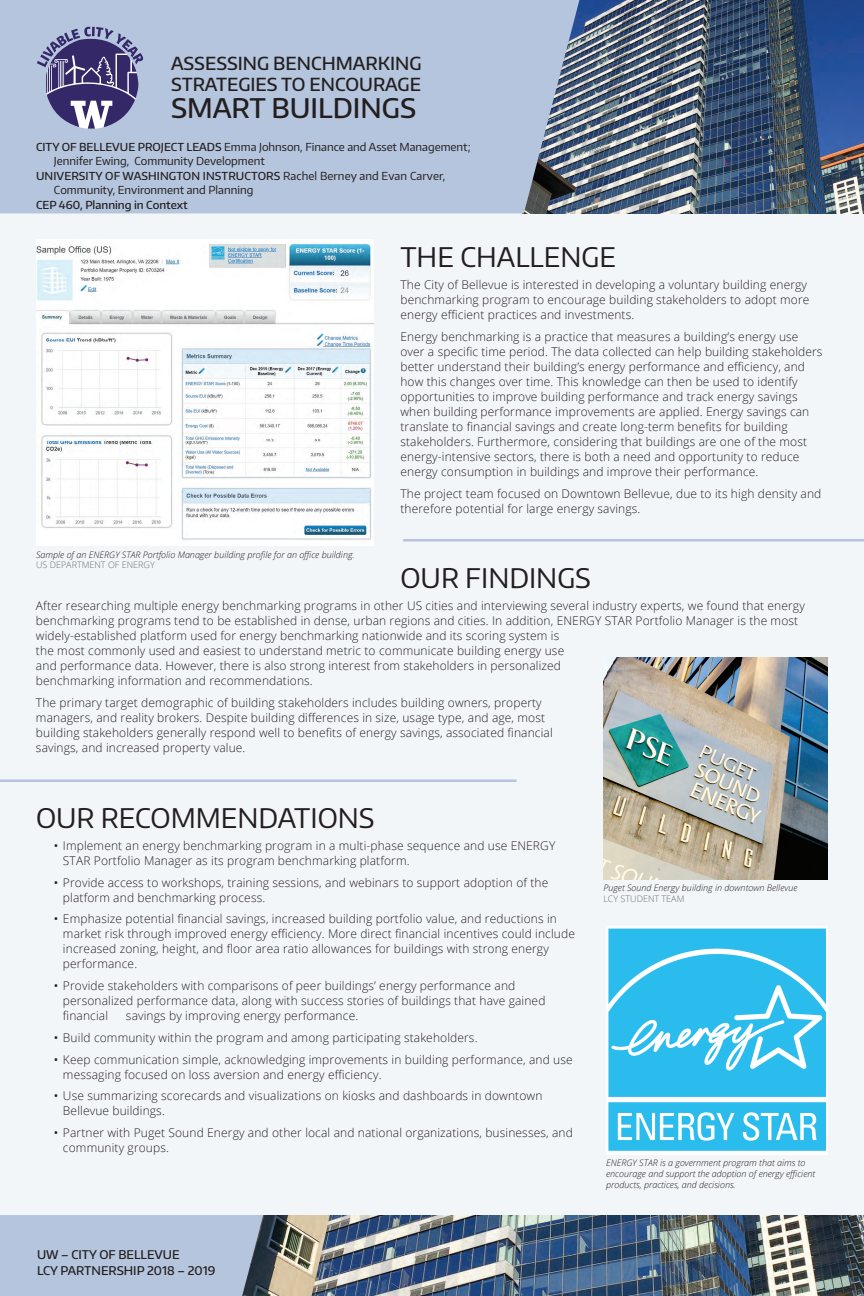
<style>
.page{position:relative;width:864px;height:1296px;background:#f3f6f9}
.page>*{position:absolute;margin:0;border:0;box-sizing:border-box;transform-origin:0 0}
.t1{font:27px "Encode Sans Normal";color:#231f20}
.t2{font:500 27px "Encode Sans Normal";color:#231f20}
.t3{font:500 18px/21.6px "Encode Sans Normal";color:#231f20}
.t4{font:300 12px/15px "Open Sans";letter-spacing:.01em;color:#231f20}
.t5{font:500 12px/15.8px "Encode Sans Normal";color:#231f20}
.t6{font:11px "Encode Sans Normal";color:#231f20}
.t7{font:500 11px "Encode Sans Normal";letter-spacing:.01em;color:#231f20}
.t8{font:italic 300 9px/10.8px "Open Sans";color:#231f20}
.t9{font:300 9px "Open Sans";color:#6c6d70}
.s1{font-weight:500}
.s2{font-weight:400}
</style>
<div class="page">
<img style="left:579px;top:0;width:285px;height:213px">
<img style="left:263px;top:1215px;width:601px;height:81px">
<div style="left:0;top:0;width:579px;height:213px;background:#b5c5dd"></div>
<div style="left:0;top:1215px;width:263px;height:81px;background:#b5c5dd"></div>
<hr style="left:403px;top:539px;width:461px;height:3px;background:#b5c5dd">
<hr style="left:0;top:779px;width:517px;height:3px;background:#b5c5dd">
<img style="left:606px;top:926px;width:222px;height:228px">
<img style="left:603px;top:657px;width:225px;height:222px">
<img style="left:36px;top:240px;width:337px;height:306px">
<svg style="left:37px;top:27px;width:106px;height:102px;background:#7978a3"></svg>
<h2 class="t3" style="left:171px;top:52px;width:252px">ASSESSING BENCHMARKING<br>STRATEGIES TO ENCOURAGE</h2>
<h1 class="t2" style="left:171px;top:90px;width:247px">SMART BUILDINGS</h1>
<p class="t6" style="left:36px;top:139px;width:436px"><span class="s1">CITY OF BELLEVUE PROJECT LEADS</span> Emma Johnson, Finance and Asset Management;</p>
<p class="t6" style="left:54px;top:154px;width:212px">Jennifer Ewing, Community Development</p>
<p class="t7" style="left:36px;top:168px;width:411px">UNIVERSITY OF WASHINGTON INSTRUCTORS <span class="s2">Rachel Berney and Evan Carver,</span></p>
<p class="t6" style="left:54px;top:183px;width:201px">Community, Environment and Planning</p>
<p class="t7" style="left:36px;top:197px;width:153px">CEP 460, Planning in Context</p>
<h1 class="t1" style="left:400px;top:240px;width:217px">THE CHALLENGE</h1>
<p class="t4" style="left:400px;top:277px;width:411px">The City of Bellevue is interested in developing a voluntary building energy benchmarking program to encourage building stakeholders to adopt more energy efficient practices and investments.</p>
<p class="t4" style="left:400px;top:329px;width:424px">Energy benchmarking is a practice that measures a building’s energy use over a specific time period. The data collected can help building stakeholders better understand their building’s energy performance and efficiency, and how this changes over time. This knowledge can then be used to identify opportunities to improve building performance and track energy savings when building performance improvements are applied. Energy savings can translate to financial savings and create long-term benefits for building stakeholders. Furthermore, considering that buildings are one of the most energy-intensive sectors, there is both a need and opportunity to reduce energy consumption in buildings and improve their performance.</p>
<p class="t4" style="left:400px;top:486px;width:422px">The project team focused on Downtown Bellevue, due to its high density and therefore potential for large energy savings.</p>
<p class="t8" style="left:36px;top:549px;width:320px">Sample of an ENERGY STAR Portfolio Manager building profile for an office building.</p>
<p class="t9" style="left:36px;top:559px;width:120px">US DEPARTMENT OF ENERGY</p>
<h1 class="t1" style="left:400px;top:561px;width:192px">OUR FINDINGS</h1>
<p class="t4" style="left:36px;top:598px;width:770px">After researching multiple energy benchmarking programs in other US cities and interviewing several industry experts, we found that energy benchmarking programs tend to be established in dense, urban regions and cities. In addition, ENERGY STAR Portfolio Manager is the most widely-established platform used for energy benchmarking nationwide and its scoring system is<br>the most commonly used and easiest to understand metric to communicate building energy use<br>and performance data. However, there is also strong interest from stakeholders in personalized<br>benchmarking information and recommendations.</p>
<p class="t4" style="left:36px;top:695px;width:518px">The primary target demographic of building stakeholders includes building owners, property managers, and reality brokers. Despite building differences in size, usage type, and age, most building stakeholders generally respond well to benefits of energy savings, associated financial savings, and increased property value.</p>
<h1 class="t1" style="left:36px;top:800px;width:340px">OUR RECOMMENDATIONS</h1>
<p class="t4" style="left:63px;top:838px;width:494px;text-indent:-9px"><span class="s2">•</span> Implement an energy benchmarking program in a multi-phase sequence and use ENERGY<br>STAR Portfolio Manager as its program benchmarking platform.</p>
<p class="t4" style="left:63px;top:874px;width:487px;text-indent:-9px"><span class="s2">•</span> Provide access to workshops, training sessions, and webinars to support adoption of the platform and benchmarking process.</p>
<p class="t4" style="left:63px;top:911px;width:513px;text-indent:-9px"><span class="s2">•</span> Emphasize potential financial savings, increased building portfolio value, and reductions in market risk through improved energy efficiency. More direct financial incentives could include increased zoning, height, and floor area ratio allowances for buildings with strong energy performance.</p>
<p class="t4" style="left:63px;top:978px;width:484px;text-indent:-9px"><span class="s2">•</span> Provide stakeholders with comparisons of peer buildings’ energy performance and personalized performance data, along with success stories of buildings that have gained financial</p>
<p class="t4" style="left:126px;top:1008px;width:234px">savings by improving energy performance.</p>
<p class="t4" style="left:54px;top:1030px;width:425px"><span class="s2">•</span> Build community within the program and among participating stakeholders.</p>
<p class="t4" style="left:63px;top:1051px;width:511px;text-indent:-9px"><span class="s2">•</span> Keep communication simple, acknowledging improvements in building performance, and use messaging focused on loss aversion and energy efficiency.</p>
<p class="t4" style="left:63px;top:1088px;width:481px;text-indent:-9px"><span class="s2">•</span> Use summarizing scorecards and visualizations on kiosks and dashboards in downtown<br>Bellevue buildings.</p>
<p class="t4" style="left:63px;top:1125px;width:511px;text-indent:-9px"><span class="s2">•</span> Partner with Puget Sound Energy and other local and national organizations, businesses, and community groups.</p>
<p class="t5" style="left:37px;top:1246px;width:180px">UW – CITY OF BELLEVUE<br>LCY PARTNERSHIP 2018 – 2019</p>
<p class="t8" style="left:603px;top:882px;width:196px">Puget Sound Energy building in downtown Bellevue</p>
<p class="t9" style="left:603px;top:892px;width:83px">LCY STUDENT TEAM</p>
<p class="t8" style="left:606px;top:1157px;width:211px">ENERGY STAR is a government program that aims to encourage and support the adoption of energy efficient products, practices, and decisions.</p>
</div>
